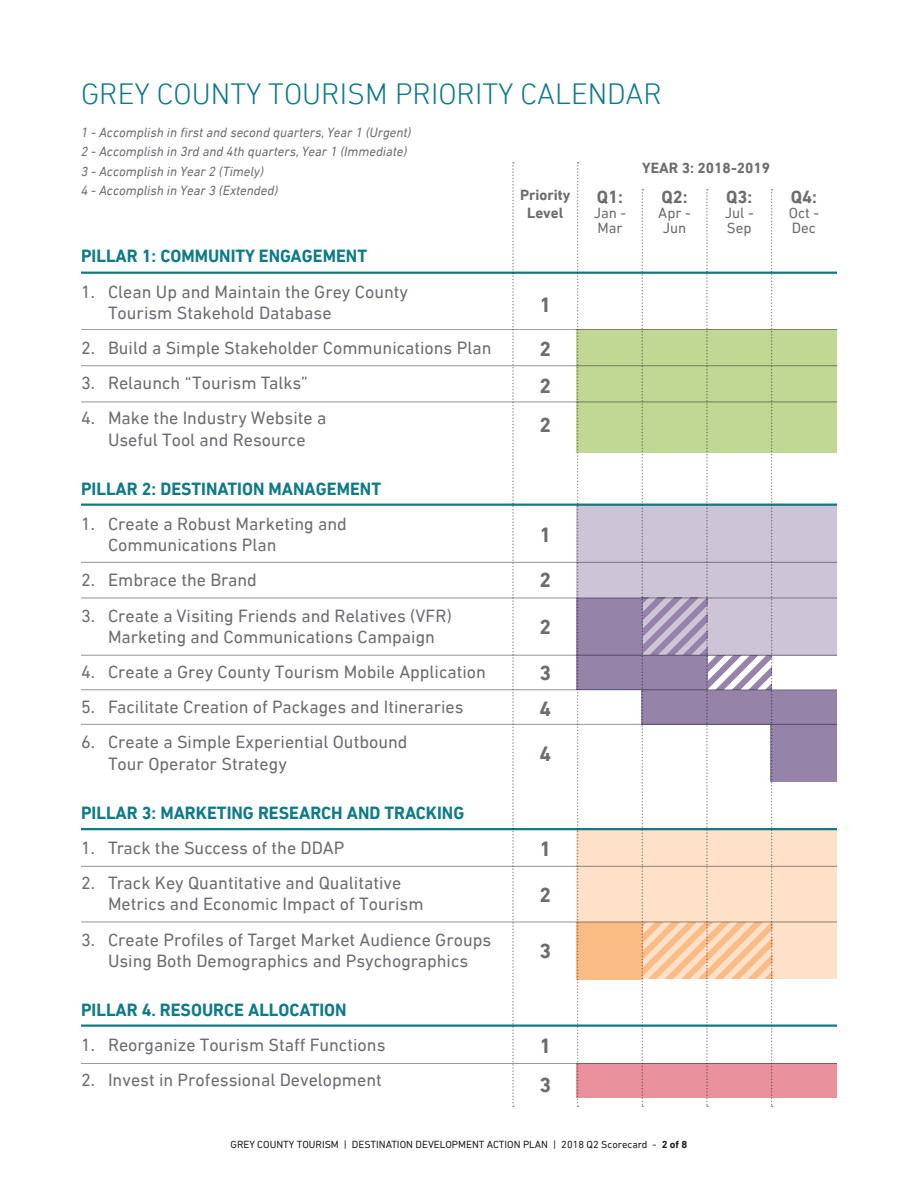
<style>
.page{position:relative;width:918px;height:1188px;background:#fff}
.page>*{position:absolute;margin:0;border:0;box-sizing:border-box;transform-origin:0 0}
.t1{font:300 30px "DIN Next LT Pro";color:#0e7b87}
.t2{font:700 21px "DIN Next LT Pro";color:#6c6d70}
.Chart{font:18px/21.6px "DIN Next LT Pro";color:#6c6d70}
.Chart_Title{font:700 18px "DIN Next LT Pro";color:#0e7b87}
.t3{font:700 18px "DIN Next LT Pro";color:#6c6d70}
.t4{font:700 15px/18px "DIN Next LT Pro";color:#6c6d70;text-align:center}
.t5{font:15px/15px "DIN Next LT Pro";color:#6c6d70}
.t6{font:italic 13.5px/19.5px "DIN Next LT Pro";color:#6c6d70}
.t7{font:10.5px "DIN Next LT Pro";color:#231f20}
.s1{font-weight:700}
</style>
<div class="page">
<div style="left:577px;top:828px;width:260px;height:151px;background:#fee1c8"></div>
<div style="left:577px;top:505px;width:260px;height:150px;background:#cdc5d7"></div>
<div style="left:577px;top:330px;width:260px;height:123px;background:#c1d794"></div>
<div style="left:577px;top:1063px;width:260px;height:35px;background:#e9919c"></div>
<div style="left:577px;top:922px;width:66px;height:57px;background:#fbbb85"></div>
<div style="left:771px;top:724px;width:66px;height:58px;background:#9583a9"></div>
<div style="left:642px;top:690px;width:195px;height:35px;background:#9583a9"></div>
<div style="left:577px;top:598px;width:66px;height:92px;background:#9583a9"></div>
<hr style="left:81px;top:329px;width:756px;height:1px;background:#939598">
<hr style="left:81px;top:366px;width:756px;height:1px;background:#939598">
<hr style="left:81px;top:402px;width:756px;height:1px;background:#939598">
<hr style="left:81px;top:562px;width:756px;height:1px;background:#939598">
<hr style="left:81px;top:598px;width:756px;height:1px;background:#939598">
<hr style="left:81px;top:655px;width:756px;height:1px;background:#939598">
<hr style="left:81px;top:690px;width:756px;height:1px;background:#939598">
<hr style="left:81px;top:724px;width:756px;height:1px;background:#939598">
<hr style="left:81px;top:866px;width:756px;height:1px;background:#939598">
<hr style="left:81px;top:922px;width:756px;height:1px;background:#939598">
<hr style="left:81px;top:1063px;width:756px;height:1px;background:#939598">
<hr style="left:81px;top:504px;width:756px;height:2px;background:#0e7b87">
<hr style="left:81px;top:272px;width:756px;height:2px;background:#0e7b87">
<hr style="left:81px;top:828px;width:756px;height:2px;background:#0e7b87">
<hr style="left:81px;top:1024px;width:756px;height:3px;background:#0e7b87">
<svg style="left:512px;top:162px;width:2px;height:945px"></svg>
<svg style="left:577px;top:162px;width:2px;height:945px"></svg>
<svg style="left:642px;top:189px;width:131px;height:918px"></svg>
<p class="t1" style="left:81px;top:76px;width:582px">GREY COUNTY TOURISM PRIORITY CALENDAR</p>
<p class="t6" style="left:81px;top:122px;width:332px">1 - Accomplish in first and second quarters, Year 1 (Urgent)<br>2 - Accomplish in 3rd and 4th quarters, Year 1 (Immediate)<br>3 - Accomplish in Year 2 (Timely)<br>4 - Accomplish in Year 3 (Extended)</p>
<p class="t4" style="left:642px;top:159px;width:130px">YEAR 3: 2018-2019</p>
<p class="t4" style="left:520px;top:186px;width:52px">Priority<br>Level</p>
<p class="t3" style="left:597px;top:186px;width:28px">Q1:</p>
<p class="t3" style="left:662px;top:186px;width:28px">Q2:</p>
<p class="t5" style="left:658px;top:205px;width:34px;text-align:center">Apr -<br>Jun</p>
<p class="t3" style="left:726px;top:186px;width:28px">Q3:</p>
<p class="t5" style="left:725px;top:205px;width:30px">Jul -<br>Sep</p>
<p class="t5" style="left:594px;top:205px;width:34px">Jan -<br>Mar</p>
<p class="Chart_Title" style="left:81px;top:246px;width:288px">PILLAR 1: COMMUNITY ENGAGEMENT</p>
<p class="Chart" style="left:108px;top:280px;width:302px;text-indent:-27px">1. Clean Up and Maintain the Grey County<br>Tourism Stakehold Database</p>
<p class="Chart" style="left:81px;top:337px;width:412px">2. Build a Simple Stakeholder Communications Plan</p>
<p class="Chart" style="left:81px;top:372px;width:228px">3. Relaunch “Tourism Talks”</p>
<p class="Chart" style="left:81px;top:407px;width:247px;text-align:center">4. Make the Industry Website a<br>Useful Tool and Resource</p>
<p class="Chart_Title" style="left:81px;top:478px;width:302px">PILLAR 2: DESTINATION MANAGEMENT</p>
<p class="Chart" style="left:108px;top:513px;width:240px;text-indent:-27px">1. Create a Robust Marketing and<br>Communications Plan</p>
<p class="Chart" style="left:81px;top:569px;width:178px">2. Embrace the Brand</p>
<p class="Chart" style="left:81px;top:604px;width:372px;text-align:center">3. Create a Visiting Friends and Relatives (VFR)<br>Marketing and Communications Campaign</p>
<p class="Chart" style="left:81px;top:661px;width:406px">4. Create a Grey County Tourism Mobile Application</p>
<p class="Chart" style="left:81px;top:696px;width:384px">5. Facilitate Creation of Packages and Itineraries</p>
<p class="Chart" style="left:108px;top:731px;width:301px;text-indent:-27px">6. Create a Simple Experiential Outbound<br>Tour Operator Strategy</p>
<p class="Chart_Title" style="left:81px;top:802px;width:385px">PILLAR 3: MARKETING RESEARCH AND TRACKING</p>
<p class="Chart" style="left:81px;top:837px;width:265px">1. Track the Success of the DDAP</p>
<p class="Chart" style="left:108px;top:872px;width:317px;text-indent:-27px">2. Track Key Quantitative and Qualitative<br>Metrics and Economic Impact of Tourism</p>
<p class="Chart" style="left:81px;top:928px;width:412px;text-align:center">3. Create Profiles of Target Market Audience Groups<br>Using Both Demographics and Psychographics</p>
<p class="Chart_Title" style="left:81px;top:999px;width:267px">PILLAR 4. RESOURCE ALLOCATION</p>
<p class="Chart" style="left:81px;top:1034px;width:306px">1. Reorganize Tourism Staff Functions</p>
<p class="Chart" style="left:81px;top:1069px;width:302px">2. Invest in Professional Development</p>
<p class="t2" style="left:539px;top:293px;width:13px">1</p>
<p class="t2" style="left:539px;top:336px;width:13px">2</p>
<p class="t2" style="left:539px;top:374px;width:13px">2</p>
<p class="t2" style="left:539px;top:412px;width:13px">2</p>
<p class="t2" style="left:539px;top:522px;width:13px">1</p>
<p class="t2" style="left:539px;top:567px;width:13px">2</p>
<p class="t2" style="left:539px;top:615px;width:13px">2</p>
<p class="t2" style="left:539px;top:660px;width:13px">3</p>
<p class="t2" style="left:539px;top:696px;width:13px">4</p>
<p class="t2" style="left:539px;top:741px;width:13px">4</p>
<p class="t2" style="left:539px;top:837px;width:13px">1</p>
<p class="t2" style="left:539px;top:883px;width:13px">2</p>
<p class="t2" style="left:539px;top:938px;width:13px">3</p>
<p class="t2" style="left:539px;top:1033px;width:13px">1</p>
<p class="t2" style="left:539px;top:1073px;width:13px">3</p>
<p class="t7" style="left:231px;top:1138px;width:458px">GREY COUNTY TOURISM | DESTINATION DEVELOPMENT ACTION PLAN | 2018 Q2 Scorecard - <span class="s1">2 of 8</span></p>
<p class="t3" style="left:791px;top:186px;width:28px">Q4:</p>
<p class="t5" style="left:789px;top:205px;width:32px">Oct -<br>Dec</p>
</div>
